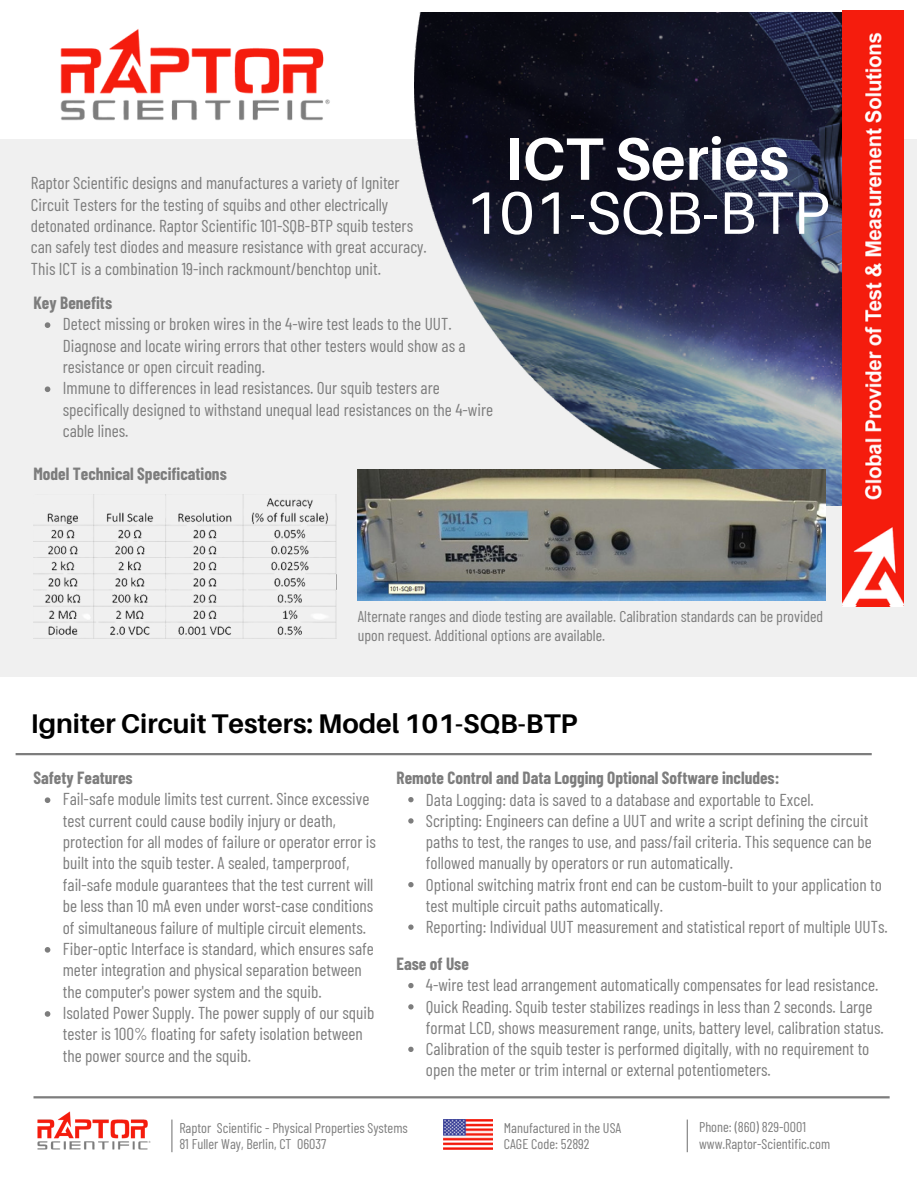
<style>
.page{position:relative;width:918px;height:1188px;background:#fff}
.page>*{position:absolute;margin:0;border:0;box-sizing:border-box;transform-origin:0 0}
.t1{font:60px "Aileron";color:#fff}
.t2{font:700 60px "Aileron";color:#fff}
.t3{font:700 27px "Aileron";color:#000}
.t4{font:17.25px/21.3px "Barlow Condensed";color:#7d7d7d}
.t5{font:700 17.25px "Barlow Condensed";color:#7d7d7d}
.t6{font:15.75px/19.2px "Barlow Condensed";color:#7d7d7d}
.t7{font:14.1px/16.8px "Barlow Condensed";color:#7d7d7d}
</style>
<div class="page">
<div style="left:0;top:139px;width:917px;height:538px;background:#f0f0f0"></div>
<img style="left:414px;top:13px;width:428px;height:492px">
<img style="left:842px;top:11px;width:61px;height:594px">
<img style="left:60px;top:29px;width:270px;height:92px">
<img style="left:38px;top:1112px;width:112px;height:38px">
<hr style="left:16px;top:753px;width:856px;height:2px;background:#7d7d7d">
<hr style="left:34px;top:1096px;width:856px;height:2px;background:#7d7d7d">
<img style="left:444px;top:1120px;width:48px;height:30px">
<hr style="left:171px;top:1120px;width:1px;height:32px;background:#7d7d7d">
<hr style="left:687px;top:1120px;width:1px;height:32px;background:#7d7d7d">
<img style="left:34px;top:494px;width:302px;height:144px">
<img style="left:358px;top:470px;width:468px;height:130px">
<svg style="left:45px;top:797px;width:5px;height:6px"></svg>
<svg style="left:45px;top:947px;width:5px;height:6px"></svg>
<svg style="left:45px;top:1011px;width:5px;height:6px"></svg>
<svg style="left:408px;top:797px;width:6px;height:5px"></svg>
<svg style="left:408px;top:818px;width:6px;height:6px"></svg>
<svg style="left:408px;top:882px;width:6px;height:5px"></svg>
<svg style="left:408px;top:925px;width:6px;height:5px"></svg>
<svg style="left:408px;top:983px;width:6px;height:5px"></svg>
<svg style="left:408px;top:1004px;width:6px;height:6px"></svg>
<svg style="left:408px;top:1047px;width:6px;height:5px"></svg>
<svg style="left:45px;top:322px;width:5px;height:6px"></svg>
<svg style="left:45px;top:386px;width:5px;height:6px"></svg>
<h1 class="t2" style="left:505px;top:122px;width:286px">ICT Series</h1>
<h1 class="t1" style="left:465px;top:176px;width:366px">101-SQB-BTP</h1>
<p class="t4" style="left:31px;top:172px;width:398px">Raptor Scientific designs and manufactures a variety of Igniter Circuit Testers for the testing of squibs and other electrically detonated ordinance. Raptor Scientific 101-SQB-BTP squib testers can safely test diodes and measure resistance with great accuracy.<br>This ICT is a combination 19-inch rackmount/benchtop unit.</p>
<p class="t4" style="left:63px;top:313px;width:432px">Detect missing or broken wires in the 4-wire test leads to the UUT.<br>Diagnose and locate wiring errors that other testers would show as a resistance or open circuit reading.<br>Immune to differences in lead resistances. Our squib testers are specifically designed to withstand unequal lead resistances on the 4-wire cable lines.</p>
<p class="t5" style="left:34px;top:292px;width:80px">Key Benefits</p>
<p class="t5" style="left:34px;top:463px;width:195px">Model Technical Specifications</p>
<p class="t6" style="left:358px;top:606px;width:467px">Alternate ranges and diode testing are available. Calibration standards can be provided upon request. Additional options are available.</p>
<h2 class="t3" style="left:31px;top:707px;width:548px">Igniter Circuit Testers: Model 101-SQB-BTP</h2>
<p class="t5" style="left:34px;top:767px;width:101px">Safety Features</p>
<p class="t4" style="left:63px;top:788px;width:315px">Fail-safe module limits test current. Since excessive test current could cause bodily injury or death, protection for all modes of failure or operator error is built into the squib tester. A sealed, tamperproof, fail-safe module guarantees that the test current will be less than 10 mA even under worst-case conditions of simultaneous failure of multiple circuit elements.<br>Fiber-optic Interface is standard, which ensures safe meter integration and physical separation between the computer's power system and the squib.<br>Isolated Power Supply. The power supply of our squib tester is 100% floating for safety isolation between the power source and the squib.</p>
<p class="t5" style="left:397px;top:767px;width:384px">Remote Control and Data Logging Optional Software includes:</p>
<p class="t4" style="left:426px;top:788px;width:463px">Data Logging: data is saved to a database and exportable to Excel.<br>Scripting: Engineers can define a UUT and write a script defining the circuit paths to test, the ranges to use, and pass/fail criteria. This sequence can be followed manually by operators or run automatically.<br>Optional switching matrix front end can be custom-built to your application to test multiple circuit paths automatically.<br>Reporting: Individual UUT measurement and statistical report of multiple UUTs.</p>
<p class="t5" style="left:397px;top:953px;width:74px">Ease of Use</p>
<p class="t4" style="left:426px;top:974px;width:459px">4-wire test lead arrangement automatically compensates for lead resistance.<br>Quick Reading. Squib tester stabilizes readings in less than 2 seconds. Large format LCD, shows measurement range, units, battery level, calibration status.<br>Calibration of the squib tester is performed digitally, with no requirement to open the meter or trim internal or external potentiometers.</p>
<p class="t7" style="left:179px;top:1119px;width:230px">Raptor Scientific - Physical Properties Systems<br>81 Fuller Way, Berlin, CT 06037</p>
<p class="t7" style="left:504px;top:1119px;width:119px">Manufactured in the USA<br>CAGE Code: 52892</p>
<p class="t7" style="left:699px;top:1118px;width:133px">Phone: (860) 829-0001 www.Raptor-Scientific.com</p>
</div>
